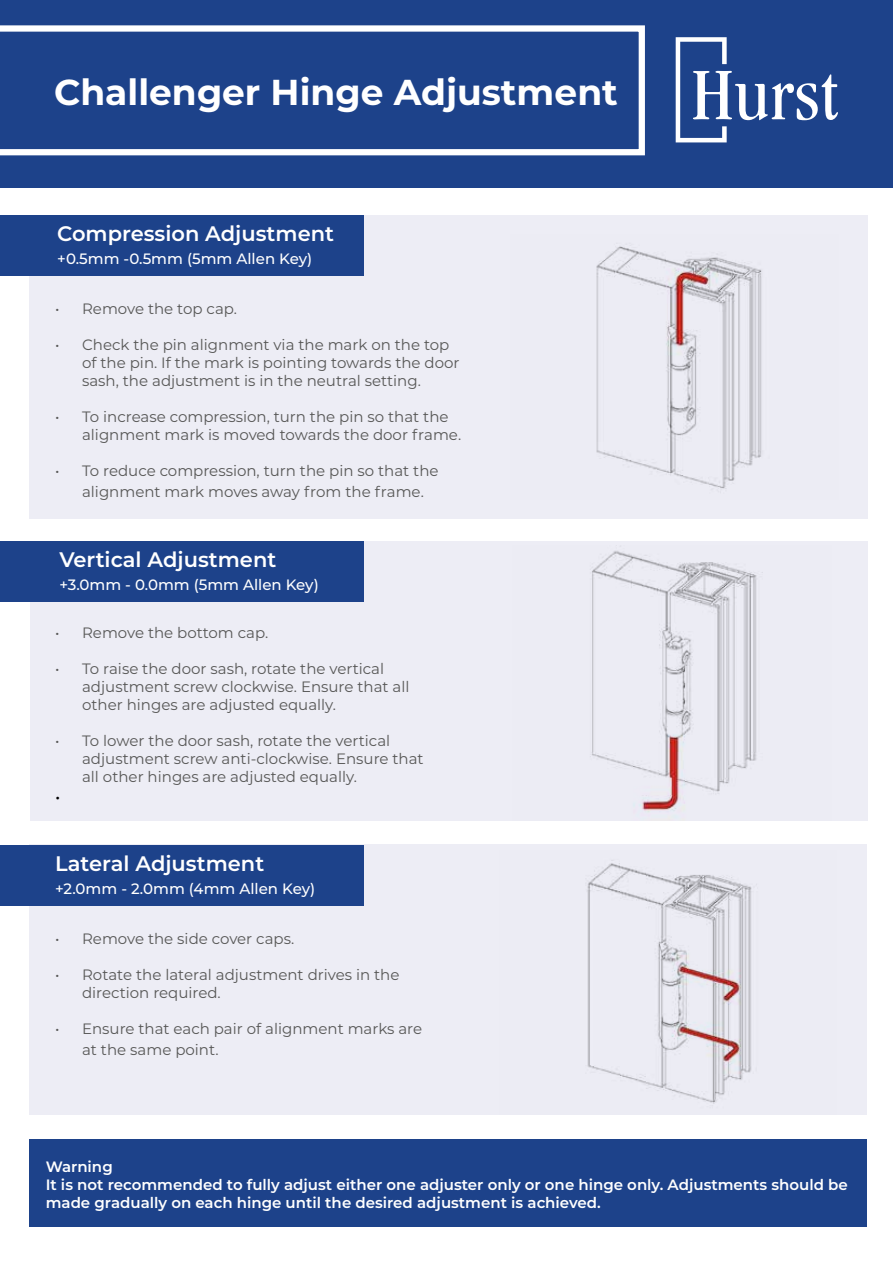
<style>
.page{position:relative;width:893px;height:1263px;background:#fff}
.page>*{position:absolute;margin:0;border:0;box-sizing:border-box;transform-origin:0 0}
.t1{font:700 36px "Montserrat";color:#fff}
.t2{font:600 21px "Montserrat";color:#fff}
.t3{font:18px "Montserrat";color:#000}
.t4{font:15px/18px "Montserrat";color:#575756}
.t5{font:600 15px/18px "Montserrat";color:#fff}
.t6{font:500 15px "Montserrat";color:#fff}
</style>
<div class="page">
<div style="left:29px;top:845px;width:838px;height:270px;background:#ededf5"></div>
<div style="left:29px;top:215px;width:838px;height:304px;background:#ededf5"></div>
<div style="left:30px;top:541px;width:837px;height:279px;background:#ededf5"></div>
<div style="left:0;top:215px;width:364px;height:61px;background:#1d428a"></div>
<div style="left:0;top:541px;width:364px;height:61px;background:#1d428a"></div>
<div style="left:0;top:845px;width:364px;height:61px;background:#1d428a"></div>
<div style="left:0;top:0;width:893px;height:187px;background:#1d428a"></div>
<svg style="left:676px;top:37px;width:162px;height:105px"></svg>
<svg style="left:0;top:25px;width:645px;height:130px"></svg>
<img style="left:587px;top:860px;width:170px;height:244px">
<img style="left:590px;top:551px;width:173px;height:269px">
<img style="left:596px;top:246px;width:166px;height:243px">
<div style="left:29px;top:1140px;width:838px;height:87px;background:#1d428a"></div>
<h1 class="t1" style="left:54px;top:66px;width:565px">Challenger Hinge Adjustment</h1>
<h2 class="t2" style="left:57px;top:219px;width:278px">Compression Adjustment</h2>
<p class="t6" style="left:57px;top:248px;width:256px">+0.5mm -0.5mm (5mm Allen Key)</p>
<p class="t4" style="left:55px;top:299px;width:183px">• Remove the top cap.</p>
<p class="t4" style="left:82px;top:335px;width:379px;text-indent:-27px">• Check the pin alignment via the mark on the top of the pin. If the mark is pointing towards the door sash, the adjustment is in the neutral setting.</p>
<p class="t4" style="left:82px;top:407px;width:381px;text-indent:-27px">• To increase compression, turn the pin so that the alignment mark is moved towards the door frame.</p>
<p class="t4" style="left:82px;top:459px;width:358px;line-height:21.6px;text-indent:-27px">• To reduce compression, turn the pin so that the alignment mark moves away from the frame.</p>
<h2 class="t2" style="left:59px;top:545px;width:218px">Vertical Adjustment</h2>
<p class="t6" style="left:59px;top:574px;width:261px">+3.0mm - 0.0mm (5mm Allen Key)</p>
<p class="t4" style="left:55px;top:623px;width:215px">• Remove the bottom cap.</p>
<p class="t4" style="left:82px;top:659px;width:329px;text-indent:-27px">• To raise the door sash, rotate the vertical adjustment screw clockwise. Ensure that all other hinges are adjusted equally.</p>
<p class="t4" style="left:82px;top:731px;width:343px;text-indent:-27px">• To lower the door sash, rotate the vertical adjustment screw anti-clockwise. Ensure that all other hinges are adjusted equally.</p>
<p class="t3" style="left:55px;top:784px;width:7px">•</p>
<h2 class="t2" style="left:55px;top:849px;width:211px">Lateral Adjustment</h2>
<p class="t6" style="left:55px;top:878px;width:262px">+2.0mm - 2.0mm (4mm Allen Key)</p>
<p class="t4" style="left:55px;top:929px;width:241px">• Remove the side cover caps.</p>
<p class="t4" style="left:82px;top:965px;width:319px;text-indent:-27px">• Rotate the lateral adjustment drives in the direction required.</p>
<p class="t4" style="left:82px;top:1017px;width:342px;line-height:21.6px;text-indent:-27px">• Ensure that each pair of alignment marks are at the same point.</p>
<p class="t5" style="left:46px;top:1157px;width:804px">Warning<br>It is not recommended to fully adjust either one adjuster only or one hinge only. Adjustments should be made gradually on each hinge until the desired adjustment is achieved.</p>
</div>
